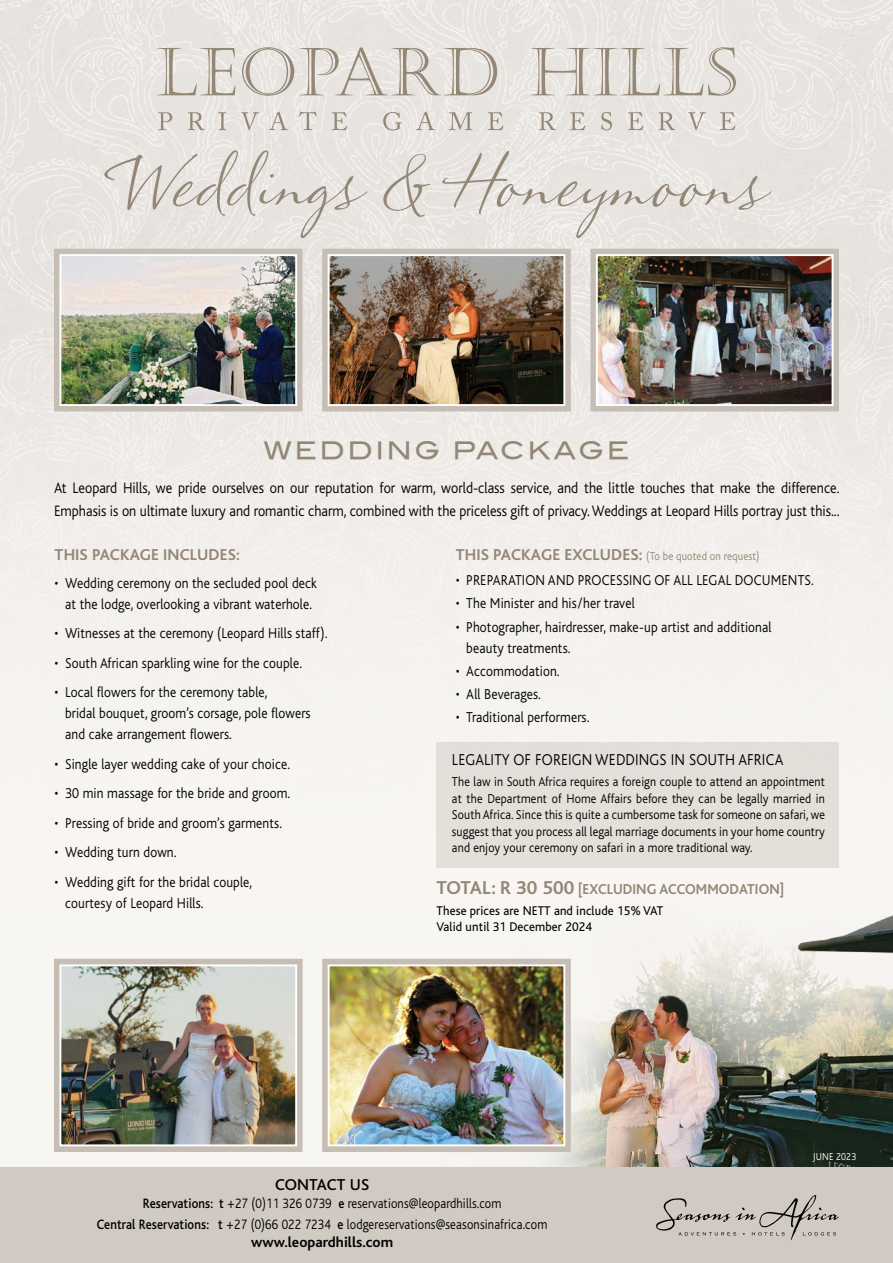
<style>
.page{position:relative;width:893px;height:1263px;background:#fff}
.page>*{position:absolute;margin:0;border:0;box-sizing:border-box;transform-origin:0 0}
.t1{font:67.5px "Kat Tail HMK";color:#948776}
.t2{font:24px "Blair Md ITCTT Medium";letter-spacing:.1em;color:#948776}
.t3{font:300 16.5px "Bliss";letter-spacing:.01em;color:#000;scale:.9 1}
.t4{font:700 16.5px "Bliss";letter-spacing:.01em;color:#948776}
.t5{font:500 16.5px "Bliss";letter-spacing:.01em;color:#000}
.t6{font:300 15.75px/22.5px "Bliss";color:#000;scale:.9 1}
.t7{font:300 15px/21px "Bliss";letter-spacing:.01em;color:#000;scale:.9 1}
.t8{font:700 15px "Bliss";letter-spacing:.01em;color:#948776;scale:.95 1}
.t9{font:700 15px "Bliss";color:#000}
.t10{font:300 14.25px/21px "Bliss";letter-spacing:.01em;color:#000;text-align:center;scale:.88 1}
.t11{font:300 13.5px/16.5px "Bliss";letter-spacing:.01em;color:#000;text-align:justify;scale:.9 1}
.t12{font:13.2px/16.5px "Bliss";letter-spacing:.01em;color:#000;scale:.95 1}
.t13{font:300 12px "Bliss";letter-spacing:.01em;color:#948776;scale:.9 1}
.t14{font:300 10.5px "Bliss";letter-spacing:.02em;color:#fff;scale:.9 1}
.s1{font-weight:700;font-size:16.5px}
.s2{font-size:19.5px}
.s3{font-weight:500}
</style>
<div class="page">
<img style="left:0;top:0;width:893px;height:959px">
<img style="left:438px;top:898px;width:455px;height:269px">
<svg style="left:322px;top:249px;width:249px;height:162px;background:#c7c0b7"></svg>
<img style="left:331px;top:257px;width:231px;height:146px">
<div style="left:328px;top:254px;width:237px;height:152px;border:2px solid #fff"></div>
<svg style="left:590px;top:249px;width:249px;height:162px;background:#c7c0b7"></svg>
<img style="left:599px;top:257px;width:231px;height:146px">
<div style="left:596px;top:254px;width:237px;height:152px;border:2px solid #fff"></div>
<div style="left:54px;top:249px;width:249px;height:162px;background:#c6beb5"></div>
<img style="left:62px;top:257px;width:232px;height:146px">
<div style="left:59px;top:254px;width:238px;height:152px;border:2px solid #fff"></div>
<svg style="left:54px;top:959px;width:249px;height:193px;background:#c8c0b7"></svg>
<img style="left:62px;top:967px;width:232px;height:176px">
<div style="left:59px;top:964px;width:238px;height:182px;border:2px solid #fff"></div>
<svg style="left:322px;top:959px;width:249px;height:193px;background:#c9c1b8"></svg>
<img style="left:331px;top:967px;width:231px;height:176px">
<div style="left:328px;top:964px;width:237px;height:182px;border:2px solid #fff"></div>
<div style="left:0;top:1167px;width:893px;height:96px;background:#d1cac3"></div>
<svg style="left:157px;top:47px;width:579px;height:49px;background:#dad5cf"></svg>
<svg style="left:158px;top:111px;width:577px;height:20px;background:#ddd9d4"></svg>
<div style="left:437px;top:742px;width:402px;height:126px;background:#e3dfd9"></div>
<svg style="left:656px;top:1195px;width:183px;height:45px"></svg>
<h1 class="t1" style="left:122px;top:141px;width:650px">Weddings &amp; Honeymoons</h1>
<h2 class="t2" style="left:264px;top:436px;width:367px">WEDDING PACKAGE</h2>
<p class="t6" style="left:54px;top:477px;width:874px">At Leopard Hills, we pride ourselves on our reputation for warm, world-class service, and the little touches that make the difference.<br>Emphasis is on ultimate luxury and romantic charm, combined with the priceless gift of privacy. Weddings at Leopard Hills portray just this...</p>
<p class="t4" style="left:55px;top:546px;width:187px">THIS PACKAGE INCLUDES:</p>
<p class="t7" style="left:55px;top:572px;width:293px;text-align:center">• Wedding ceremony on the secluded pool deck at the lodge, overlooking a vibrant waterhole.</p>
<p class="t7" style="left:55px;top:623px;width:305px">• Witnesses at the ceremony (Leopard Hills staff).</p>
<p class="t7" style="left:55px;top:652px;width:277px">• South African sparkling wine for the couple.</p>
<p class="t7" style="left:65px;top:682px;width:274px;text-indent:-11px">• Local flowers for the ceremony table,<br>bridal bouquet, groom’s corsage, pole flowers and cake arrangement flowers.</p>
<p class="t7" style="left:55px;top:753px;width:263px">• Single layer wedding cake of your choice.</p>
<p class="t7" style="left:55px;top:783px;width:263px">• 30 min massage for the bride and groom.</p>
<p class="t7" style="left:55px;top:813px;width:254px">• Pressing of bride and groom’s garments.</p>
<p class="t7" style="left:55px;top:842px;width:137px">• Wedding turn down.</p>
<p class="t7" style="left:65px;top:872px;width:209px;text-indent:-11px">• Wedding gift for the bridal couple, courtesy of Leopard Hills.</p>
<p class="t13" style="left:456px;top:550px;width:339px"><span class="s1">THIS PACKAGE EXCLUDES:</span> (To be quoted on request)</p>
<p class="t7" style="left:456px;top:570px;width:399px">• PREPARATION AND PROCESSING OF ALL LEGAL DOCUMENTS.</p>
<p class="t7" style="left:456px;top:593px;width:200px">• The Minister and his/her travel</p>
<p class="t7" style="left:466px;top:616px;width:341px;text-indent:-11px">• Photographer, hairdresser, make-up artist and additional beauty treatments.</p>
<p class="t7" style="left:456px;top:661px;width:117px">• Accommodation.</p>
<p class="t7" style="left:456px;top:684px;width:96px">• All Beverages.</p>
<p class="t7" style="left:456px;top:707px;width:150px">• Traditional performers.</p>
<p class="t3" style="left:452px;top:751px;width:370px">LEGALITY OF FOREIGN WEDDINGS IN SOUTH AFRICA</p>
<p class="t11" style="left:452px;top:774px;width:416px">The law in South Africa requires a foreign couple to attend an appointment at the Department of Home Affairs before they can be legally married in South Africa. Since this is quite a cumbersome task for someone on safari, we suggest that you process all legal marriage documents in your home country and enjoy your ceremony on safari in a more traditional way.</p>
<p class="t8" style="left:437px;top:881px;width:367px"><span class="s2">TOTAL: R 30 500</span> [EXCLUDING ACCOMMODATION]</p>
<p class="t12" style="left:437px;top:902px;width:240px">These prices are NETT and include 15% VAT<br>Valid until 31 December 2024</p>
<p class="t5" style="left:275px;top:1176px;width:96px">CONTACT US</p>
<p class="t10" style="left:97px;top:1193px;width:513px"><span class="s3">Reservations: t</span> +27 (0)11 326 0739 <span class="s3">e</span> reservations@leopardhills.com<br><span class="s3">Central Reservations: t</span> +27 (0)66 022 7234 <span class="s3">e</span> lodgereservations@seasonsinafrica.com</p>
<p class="t9" style="left:251px;top:1234px;width:143px">www.leopardhills.com</p>
<p class="t14" style="left:813px;top:1151px;width:50px">JUNE 2023</p>
</div>
